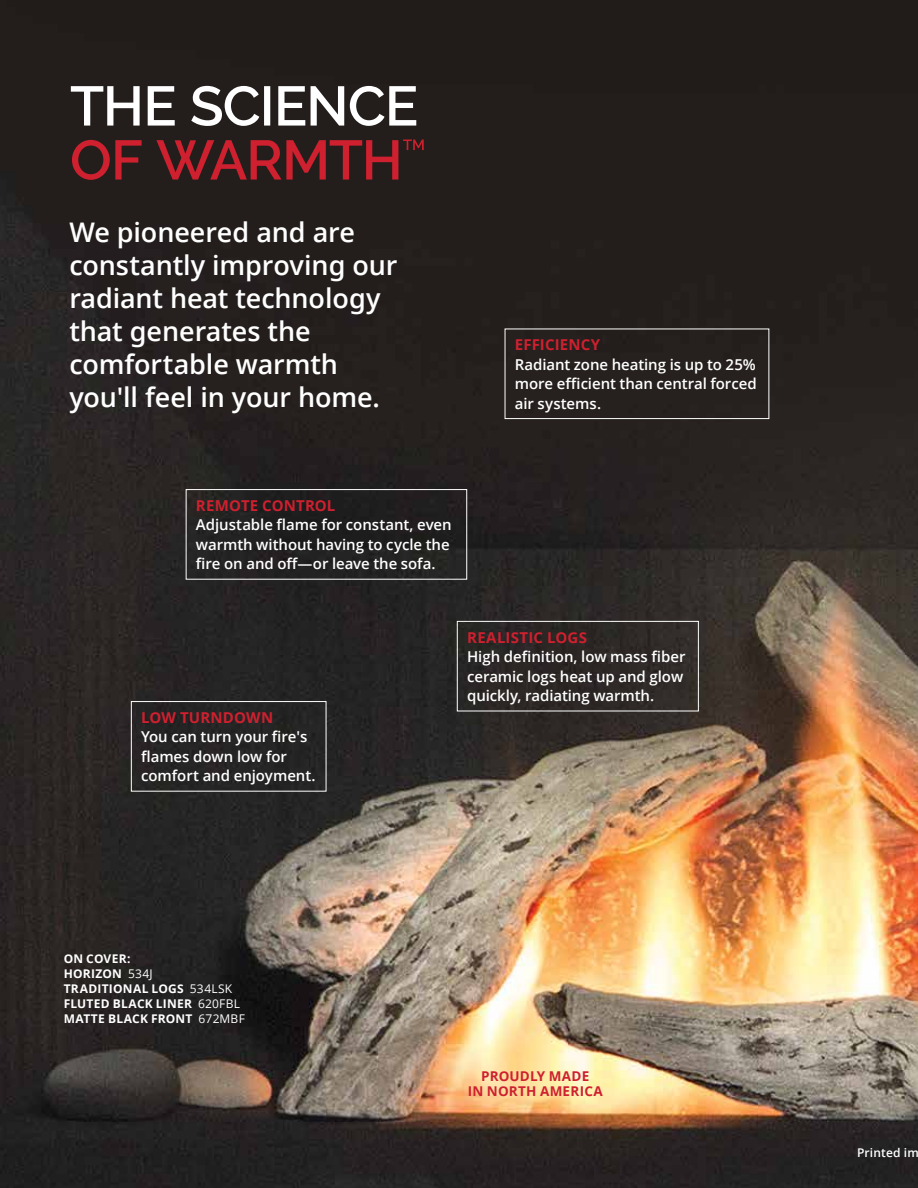
<style>
.page{position:relative;width:918px;height:1188px;background:#fff}
.page>*{position:absolute;margin:0;border:0;box-sizing:border-box;transform-origin:0 0}
.COVER_INSIDE_intro_par{font:600 27px/33px "Open Sans";letter-spacing:-.005em;color:#fff}
.BODY_BOLD{font:600 15px/19.5px "Open Sans";letter-spacing:-.005em;color:#fff}
.T__title_tighter{font:700 15px "Open Sans";letter-spacing:.01em;color:#ce202f}
.CAPTION_LC_reverse{font:700 13.5px/15px "Open Sans";letter-spacing:.015em;color:#ce202f;text-align:center}
.CAPTION_white{font:700 12px/15px "Open Sans";letter-spacing:.02em;color:#fff}
.FOOTNOTE_reverse{font:600 12px "Open Sans";letter-spacing:.01em;color:#fff}
.s1{font-weight:400}
</style>
<div class="page">
<img style="left:0;top:0;width:918px;height:1188px">
<svg style="left:72px;top:140px;width:352px;height:40px;background:#5f1e21"></svg>
<svg style="left:71px;top:86px;width:345px;height:40px"></svg>
<div style="left:505px;top:329px;width:264px;height:90px;border:1px solid #fff"></div>
<div style="left:131px;top:701px;width:195px;height:91px;border:1px solid #fff"></div>
<div style="left:186px;top:489px;width:281px;height:91px;border:1px solid #fff"></div>
<div style="left:457px;top:621px;width:242px;height:90px;border:1px solid #fff"></div>
<p class="COVER_INSIDE_intro_par" style="left:69px;top:215px;width:330px">We pioneered and are constantly improving our radiant heat technology that generates the comfortable warmth you'll feel in your home.</p>
<p class="T__title_tighter" style="left:515px;top:334px;width:87px">EFFICIENCY</p>
<p class="BODY_BOLD" style="left:515px;top:354px;width:243px;text-align:justify">Radiant zone heating is up to 25% more efficient than central forced air systems.</p>
<p class="T__title_tighter" style="left:196px;top:495px;width:141px">REMOTE CONTROL</p>
<p class="BODY_BOLD" style="left:196px;top:515px;width:257px">Adjustable flame for constant, even warmth without having to cycle the fire on and off—or leave the sofa.</p>
<p class="T__title_tighter" style="left:141px;top:707px;width:134px">LOW TURNDOWN</p>
<p class="BODY_BOLD" style="left:141px;top:727px;width:176px">You can turn your fire's flames down low for comfort and enjoyment.</p>
<p class="T__title_tighter" style="left:467px;top:627px;width:121px">REALISTIC LOGS</p>
<p class="BODY_BOLD" style="left:467px;top:647px;width:220px">High definition, low mass fiber ceramic logs heat up and glow quickly, radiating warmth.</p>
<p class="CAPTION_white" style="left:64px;top:951px;width:69px">ON COVER:</p>
<p class="CAPTION_white" style="left:64px;top:966px;width:91px">HORIZON <span class="s1">534J</span></p>
<p class="CAPTION_white" style="left:64px;top:981px;width:178px">TRADITIONAL LOGS <span class="s1">534LSK<br></span>FLUTED BLACK LINER <span class="s1">620FBL</span></p>
<p class="CAPTION_white" style="left:64px;top:1011px;width:183px">MATTE BLACK FRONT <span class="s1">672MBF</span></p>
<p class="CAPTION_LC_reverse" style="left:468px;top:1069px;width:137px">PROUDLY MADE<br>IN NORTH AMERICA</p>
<p class="FOOTNOTE_reverse" style="left:857px;top:1145px;width:63px">Printed im</p>
</div>
